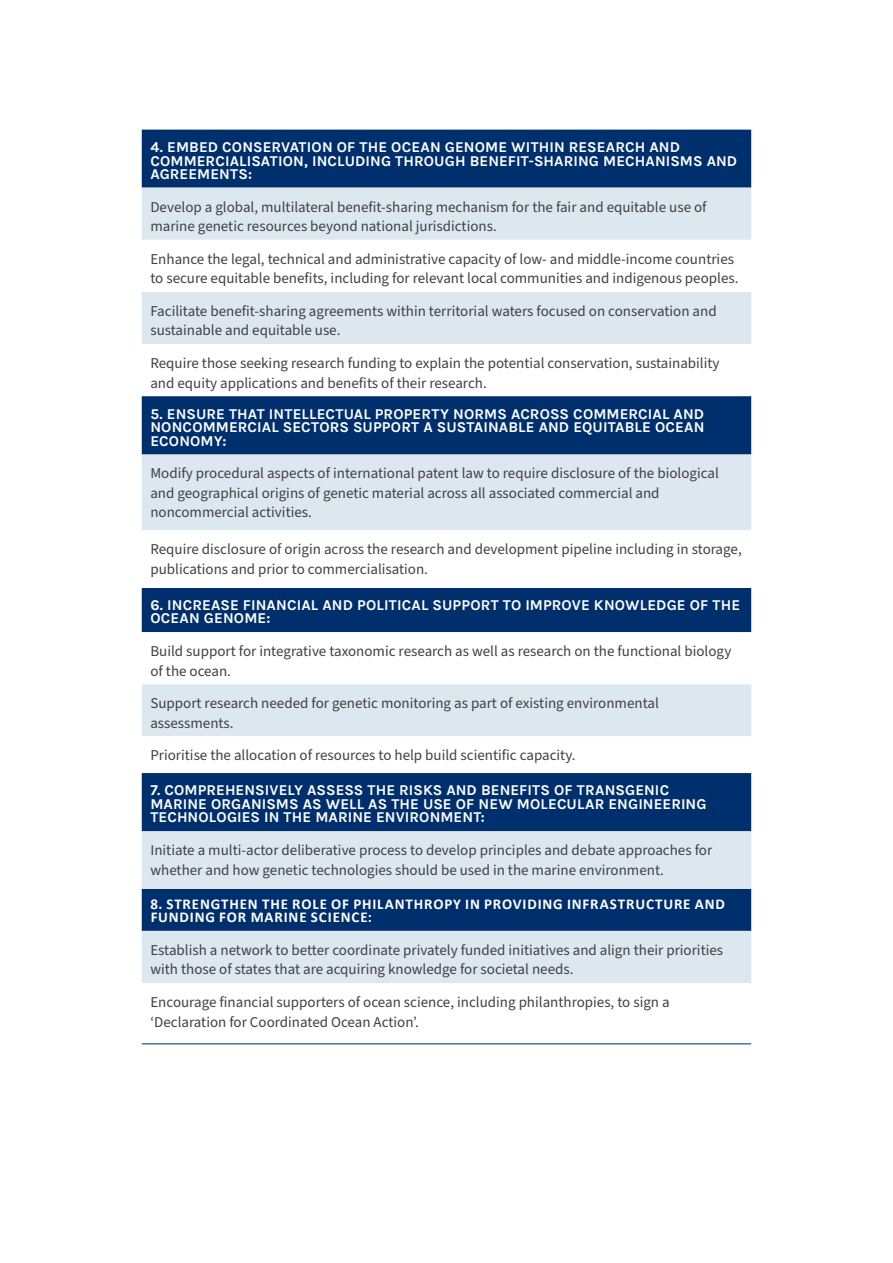
<style>
.page{position:relative;width:893px;height:1263px;background:#fff}
.page>*{position:absolute;margin:0;border:0;box-sizing:border-box;transform-origin:0 0}
.t1{font:15px/19.5px "Source Sans Pro";color:#414042}
.t2{font:700 15px/13.5px "Karla";letter-spacing:.005em;color:#fff}
.t3{font:700 15px/13.5px "Calibri";letter-spacing:.055em;color:#fff}
</style>
<div class="page">
<div style="left:142px;top:130px;width:609px;height:58px;background:#002f6e"></div>
<div style="left:142px;top:188px;width:609px;height:52px;background:#dde7f0"></div>
<svg style="left:142px;top:292px;width:609px;height:691px;fill:#dde7f0"></svg>
<svg style="left:142px;top:396px;width:609px;height:435px"></svg>
<div style="left:142px;top:530px;width:609px;height:57px;background:#fff"></div>
<hr style="left:142px;top:1043px;width:609px;height:1px;background:#002f6e">
<p class="t2" style="left:150px;top:140px;width:588px">4. EMBED CONSERVATION OF THE OCEAN GENOME WITHIN RESEARCH AND<br>COMMERCIALISATION, INCLUDING THROUGH BENEFIT-SHARING MECHANISMS AND<br>AGREEMENTS:</p>
<p class="t1" style="left:150px;top:197px;width:558px">Develop a global, multilateral benefit-sharing mechanism for the fair and equitable use of marine genetic resources beyond national jurisdictions.</p>
<p class="t1" style="left:150px;top:250px;width:590px">Enhance the legal, technical and administrative capacity of low- and middle-income countries to secure equitable benefits, including for relevant local communities and indigenous peoples.</p>
<p class="t1" style="left:150px;top:302px;width:568px">Facilitate benefit-sharing agreements within territorial waters focused on conservation and sustainable and equitable use.</p>
<p class="t1" style="left:150px;top:354px;width:571px">Require those seeking research funding to explain the potential conservation, sustainability and equity applications and benefits of their research.</p>
<p class="t2" style="left:150px;top:407px;width:556px;text-align:justify">5. ENSURE THAT INTELLECTUAL PROPERTY NORMS ACROSS COMMERCIAL AND NONCOMMERCIAL SECTORS SUPPORT A SUSTAINABLE AND EQUITABLE OCEAN ECONOMY:</p>
<p class="t1" style="left:150px;top:464px;width:570px">Modify procedural aspects of international patent law to require disclosure of the biological and geographical origins of genetic material across all associated commercial and noncommercial activities.</p>
<p class="t1" style="left:150px;top:540px;width:593px">Require disclosure of origin across the research and development pipeline including in storage, publications and prior to commercialisation.</p>
<p class="t2" style="left:150px;top:598px;width:591px">6. INCREASE FINANCIAL AND POLITICAL SUPPORT TO IMPROVE KNOWLEDGE OF THE<br>OCEAN GENOME:</p>
<p class="t1" style="left:150px;top:642px;width:582px">Build support for integrative taxonomic research as well as research on the functional biology of the ocean.</p>
<p class="t1" style="left:150px;top:694px;width:510px">Support research needed for genetic monitoring as part of existing environmental assessments.</p>
<p class="t1" style="left:150px;top:746px;width:427px">Prioritise the allocation of resources to help build scientific capacity.</p>
<p class="t2" style="left:150px;top:784px;width:558px">7. COMPREHENSIVELY ASSESS THE RISKS AND BENEFITS OF TRANSGENIC<br>MARINE ORGANISMS AS WELL AS THE USE OF NEW MOLECULAR ENGINEERING<br>TECHNOLOGIES IN THE MARINE ENVIRONMENT:</p>
<p class="t1" style="left:150px;top:841px;width:563px">Initiate a multi-actor deliberative process to develop principles and debate approaches for whether and how genetic technologies should be used in the marine environment.</p>
<p class="t3" style="left:150px;top:896px;width:576px">8. STRENGTHEN THE ROLE OF PHILANTHROPY IN PROVIDING INFRASTRUCTURE AND<br>FUNDING FOR MARINE SCIENCE:</p>
<p class="t1" style="left:150px;top:941px;width:574px">Establish a network to better coordinate privately funded initiatives and align their priorities with those of states that are acquiring knowledge for societal needs.</p>
<p class="t1" style="left:150px;top:993px;width:521px">Encourage financial supporters of ocean science, including philanthropies, to sign a ‘Declaration for Coordinated Ocean Action’.</p>
</div>
